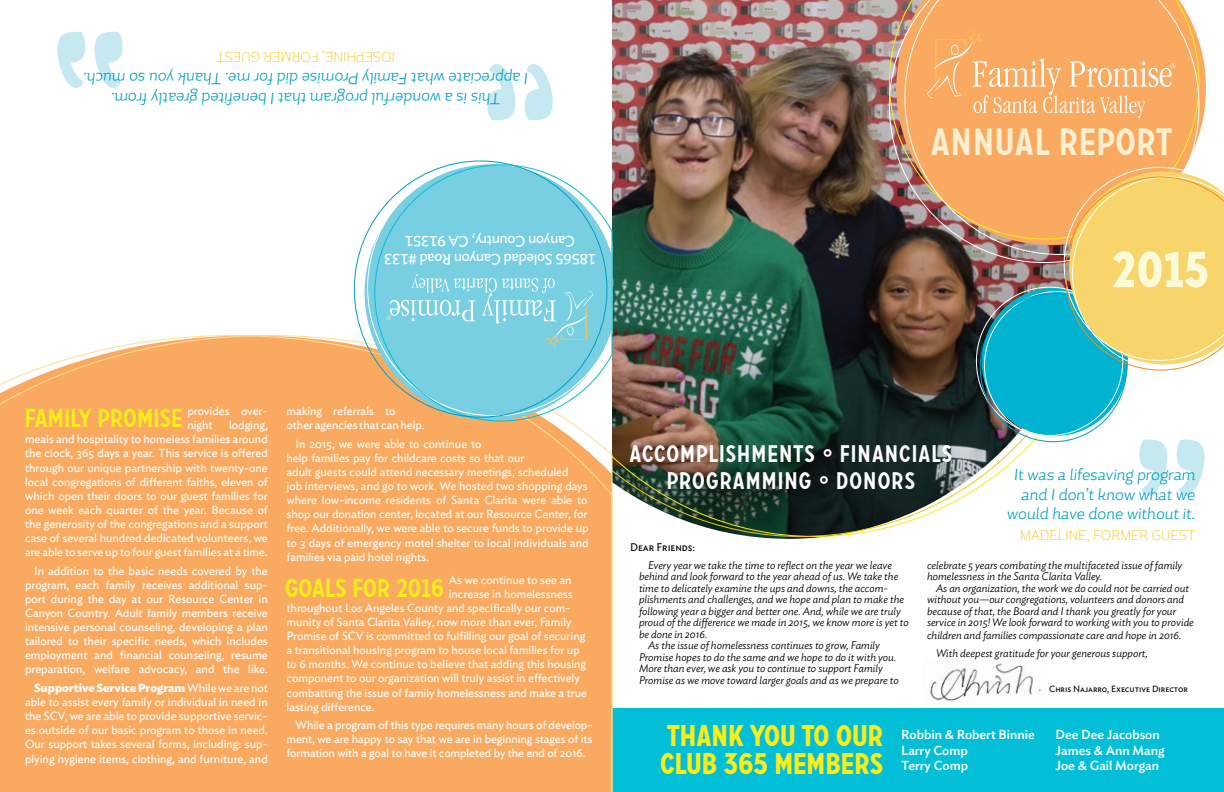
<style>
.page{position:relative;width:1224px;height:792px;background:#fff}
.page>*{position:absolute;margin:0;border:0;box-sizing:border-box;transform-origin:0 0}
.t1{font:900 50.7px "Carrosserie";color:#fdfad7}
.t2{font:500 38px "Carrosserie";color:#fcf0d0}
.t3{font:700 30px/28px "Carrosserie";letter-spacing:-.02em;color:#f9ed1a}
.t4{font:500 26px "Carrosserie";letter-spacing:-.02em;color:#f9ed1a}
.t5{font:500 24px/26.8px "Carrosserie";letter-spacing:.02em;color:#fff;text-align:center}
.t6{font:italic 300 16px/19.2px "Magallanes Cond";color:#009ec2;text-align:right}
.t7{font:15px/18px "Ideal Sans";letter-spacing:-.02em;color:#fff;text-align:center}
.t8{font:200 14px "Magallanes Cond";color:#f3c716}
.t9{font:500 13px/15.6px "Ideal Sans";color:#fff}
.t10{font:11.8px/14.1px "Ideal Sans";color:#fff;text-align:justify}
.t11{font:italic 300 11px/11.5px "Ideal Sans";color:#000}
.t12{font:11px "Ideal Sans";color:#000}
.t13{font:9px "Ideal Sans";color:#000}
.s1{font-weight:700}
</style>
<div class="page">
<img style="left:612px;top:0;width:492px;height:537px">
<img style="left:930px;top:663px;width:111px;height:40px">
<div style="left:594px;top:708px;width:630px;height:84px;background:#03bed7"></div>
<div style="left:982px;top:288px;width:146px;height:148px;background:#00b3d0;border-radius:50%"></div>
<img style="left:889px;top:0;width:175px;height:263px">
<svg style="left:904px;top:0;width:302px;height:255px;background:#eba668"></svg>
<svg style="left:927px;top:29px;width:249px;height:89px;background:#fab26e"></svg>
<svg style="left:1064px;top:167px;width:160px;height:204px;background:#e2cf7b"></svg>
<svg style="left:1139px;top:439px;width:66px;height:57px"></svg>
<div style="left:0;top:335px;width:613px;height:457px;background:#faaa60"></div>
<svg style="left:367px;top:159px;width:246px;height:258px"></svg>
<svg style="left:374px;top:164px;width:239px;height:258px"></svg>
<svg style="left:488px;top:64px;width:65px;height:57px"></svg>
<svg style="left:57px;top:31px;width:65px;height:57px"></svg>
<svg style="left:387px;top:274px;width:207px;height:74px;background:#84d3e2"></svg>
<svg style="left:0;top:395px;width:1122px;height:2px"></svg>
<p class="t8" style="left:395px;top:66px;width:180px;rotate:-180deg">JOSEPHINE, FORM ER GUEST</p>
<h3 class="t6" style="left:529px;top:108px;width:447px;text-align:center;rotate:-180deg">This is a wonderful program that I benefited greatly from.<br>I appreciate what Family Promise did for me. Thank you so much.</h3>
<p class="t7" style="left:596px;top:270px;width:214px;rotate:-180deg">18565 Soledad Canyon Road #133<br>Canyon Country, CA 91351</p>
<h2 class="t2" style="left:931px;top:119px;width:243px">ANNUAL REPORT</h2>
<h1 class="t1" style="left:1112px;top:240px;width:99px">2015</h1>
<h3 class="t4" style="left:24px;top:403px;width:160px">FAMILY PROMISE</h3>
<p class="t10" style="left:287px;top:403px;width:140px">making referrals to other agencies that can help.</p>
<p class="t10" style="left:287px;top:436px;width:304px;text-align:left;text-indent:9px">In 2015, we were able to continue to<br>help families pay for childcare costs so that our<br>adult guests could attend necessary meetings, scheduled<br>job interviews, and go to work. We hosted two shopping days where low-income residents of Santa Clarita were able to shop our donation center, located at our Resource Center, for free. Additionally, we were able to secure funds to provide up to 3 days of emergency motel shelter to local individuals and families via paid hotel nights.</p>
<p class="t10" style="left:449px;top:572px;width:124px">As we continue to see an</p>
<p class="t10" style="left:449px;top:586px;width:125px">increase in homelessness</p>
<p class="t10" style="left:287px;top:600px;width:286px">throughout Los Angeles County and specifically our com-</p>
<p class="t10" style="left:287px;top:614px;width:287px">munity of Santa Clarita Valley, now more than ever, Family</p>
<p class="t10" style="left:287px;top:628px;width:300px">Promise of SCV is committed to fulfilling our goal of securing</p>
<p class="t10" style="left:287px;top:642px;width:295px">a transitional housing program to house local families for up</p>
<p class="t10" style="left:287px;top:656px;width:301px">to 6 months. We continue to believe that adding this housing</p>
<p class="t10" style="left:287px;top:670px;width:295px">component to our organization will truly assist in effectively</p>
<p class="t10" style="left:287px;top:684px;width:302px">combatting the issue of family homelessness and make a true</p>
<p class="t10" style="left:287px;top:699px;width:90px">lasting difference.</p>
<p class="t10" style="left:287px;top:717px;width:308px;text-indent:9px">While a program of this type requires many hours of develop&shy;ment, we are happy to say that we are in beginning stages of its formation with a goal to have it completed by the end of 2016.</p>
<p class="t10" style="left:187px;top:403px;width:82px">provides over&shy;night</p>
<p class="t10" style="left:25px;top:417px;width:244px;text-indent:204px">lodging, meals and hospitality to homeless families around the clock, 365 days a year. This service is offered through our unique partnership with twenty-one local congregations of different faiths, eleven of which open their doors to our guest families for one week each quarter of the year. Because of the generosity of the congregations and a support case of several hundred dedicated volunteers, we are able to serve up to four guest families at a time.</p>
<p class="t10" style="left:25px;top:563px;width:244px;text-indent:9px">In addition to the basic needs covered by the program, each family receives additional sup&shy;port during the day at our Resource Center in Canyon Country. Adult family members receive intensive personal counseling, developing a plan tailored to their specific needs, which includes employment and financial counseling, resume preparation, welfare advocacy, and the like.</p>
<p class="t10" style="left:25px;top:680px;width:244px;text-indent:9px"><span class="s1">Supportive Service Program</span> While we are not able to assist every family or individual in need in the SCV, we are able to provide supportive servic&shy;es outside of our basic program to those in need.<br>Our support takes several forms, including: sup&shy;plying hygiene items, clothing, and furniture, and</p>
<h3 class="t4" style="left:285px;top:573px;width:161px">GOALS FOR 2016</h3>
<h3 class="t5" style="left:629px;top:440px;width:325px">ACCOMPLISHMENTS ° FINANCIALS<br>PROGRAMMING ° DONORS</h3>
<p class="t12" style="left:630px;top:538px;width:67px">Dear Friends:</p>
<h3 class="t6" style="left:1007px;top:465px;width:190px">It was a lifesaving program and I don’t know what we would have done without it.</h3>
<p class="t8" style="left:1020px;top:527px;width:177px">MADELINE, FORM ER GUEST</p>
<p class="t11" style="left:648px;top:558px;width:246px">Every year we take the time to reflect on the year we leave</p>
<p class="t11" style="left:639px;top:570px;width:261px">behind and look forward to the year ahead of us. We take the</p>
<p class="t11" style="left:639px;top:581px;width:250px">time to delicately examine the ups and downs, the accom-</p>
<p class="t11" style="left:639px;top:593px;width:267px">plishments and challenges, and we hope and plan to make the</p>
<p class="t11" style="left:639px;top:604px;width:264px">following year a bigger and better one. And, while we are truly</p>
<p class="t11" style="left:639px;top:616px;width:271px">proud of the difference we made in 2015, we know more is yet to</p>
<p class="t11" style="left:639px;top:627px;width:70px">be done in 2016.</p>
<p class="t11" style="left:648px;top:639px;width:234px">As the issue of homelessness continues to grow, Family</p>
<p class="t11" style="left:639px;top:650px;width:259px">Promise hopes to do the same and we hope to do it with you.</p>
<p class="t11" style="left:639px;top:662px;width:246px">More than ever, we ask you to continue to support Family</p>
<p class="t11" style="left:639px;top:673px;width:261px">Promise as we move toward larger goals and as we prepare to</p>
<p class="t11" style="left:927px;top:558px;width:257px">celebrate 5 years combating the multifaceted issue of family homelessness in the Santa Clarita Valley.</p>
<p class="t11" style="left:927px;top:581px;width:268px;text-indent:9px">As an organization, the work we do could not be carried out without you—our congregations, volunteers and donors and because of that, the Board and I thank you greatly for your service in 2015! We look forward to working with you to provide</p>
<p class="t11" style="left:936px;top:626px;width:247px;line-height:17.7px;text-indent:-9px">children and families compassionate care and hope in 2016.<br>With deepest gratitude for your generous support,</p>
<p class="t13" style="left:1049px;top:682px;width:140px">Chris Najarro, Executive Director</p>
<h3 class="t3" style="left:660px;top:722px;width:225px">THANK YOU TO OUR<br>CLUB 365 MEMBERS</h3>
<p class="t9" style="left:901px;top:726px;width:135px">Robbin &amp; Robert Binnie<br>Larry Comp<br>Terry Comp</p>
<p class="t9" style="left:1056px;top:726px;width:111px">Dee Dee Jacobson<br>James &amp; Ann Mang<br>Joe &amp; Gail Morgan</p>
</div>
